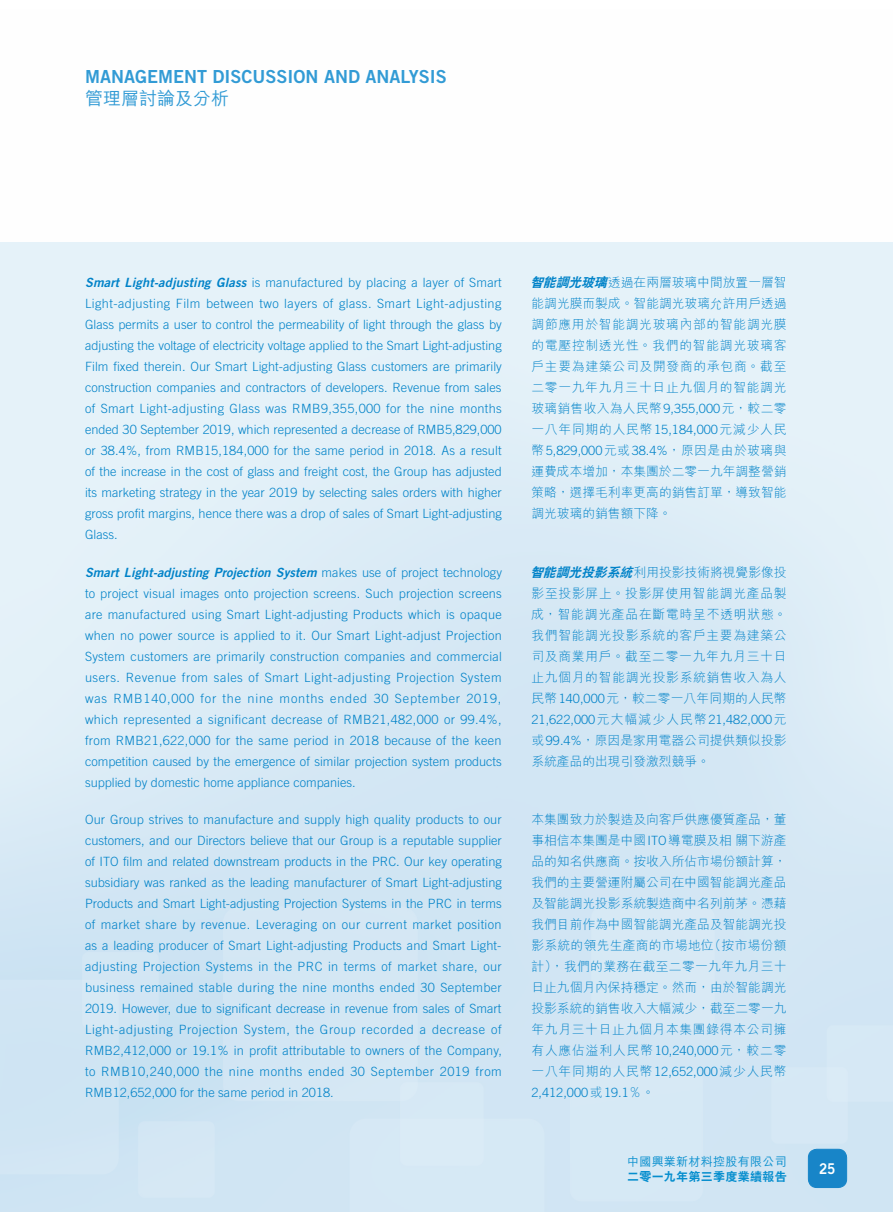
<style>
.page{position:relative;width:893px;height:1212px;background:#fff}
.page>*{position:absolute;margin:0;border:0;box-sizing:border-box;transform-origin:0 0}
.t1{font:18px "Trade Gothic LT Std Bd 2";color:#329bd5}
.t2{font:500 18px "M Hei HK";color:#329bd5}
.t3{font:14.85px "Trade Gothic LT Std Bd 2";color:#fff;scale:.91 1}
.t4{font:300 12.75px/21px "Trade Gothic LT Std";color:#0082c8;text-align:justify}
.t5{font:300 12.75px/21px "M Hei HK";letter-spacing:.055em;color:#0082c8;text-align:justify}
.t6{font:12.75px "Trade Gothic LT Std Bd 2 Obl";letter-spacing:.005em;color:#0082c8}
.t7{font:300 12.75px/21px "M Hei HK";letter-spacing:.005em;color:#0082c8}
.t8{font:500 12px "M Hei HK";letter-spacing:.025em;color:#068ece}
.t9{font:800 12px "C Hei 2 HK";letter-spacing:.025em;color:#068ece}
.s1{font-family:"Trade Gothic LT Std Bd 2 Obl";font-weight:400}
.s2{font-family:"Trade Gothic LT Std";font-weight:300}
.s3{font-family:"C Hei 2 HK";font-weight:800;font-style:italic}
.s4{font-family:"Trade Gothic LT Std"}
.s5{font-family:"M Hei HK"}
</style>
<div class="page">
<div style="left:0;top:242px;width:893px;height:970px;background:linear-gradient(to right,#daebf6,#d8eaf5)"></div>
<h1 class="t1" style="left:85px;top:65px;width:363px">MANAGEMENT DISCUSSION AND ANALYSIS</h1>
<h1 class="t2" style="left:85px;top:85px;width:145px">管理層討論及分析</h1>
<p class="t4" style="left:85px;top:272px;width:418px"><span class="s1">Smart Light-adjusting Glass</span> is manufactured by placing a layer of Smart Light-adjusting Film between two layers of glass. Smart Light-adjusting Glass permits a user to control the permeability of light through the glass by adjusting the voltage of electricity voltage applied to the Smart Light-adjusting Film fixed therein. Our Smart Light-adjusting Glass customers are primarily construction companies and contractors of developers. Revenue from sales of Smart Light-adjusting Glass was RMB9,355,000 for the nine months ended 30 September 2019, which represented a decrease of RMB5,829,000 or 38.4%, from RMB15,184,000 for the same period in 2018. As a result of the increase in the cost of glass and freight cost, the Group has adjusted its marketing strategy in the year 2019 by selecting sales orders with higher gross profit margins, hence there was a drop of sales of Smart Light-adjusting Glass.</p>
<p class="t6" style="left:85px;top:564px;width:418px">Smart Light-adjusting Projection System <span class="s2">makes use of project technology</span></p>
<p class="t4" style="left:85px;top:582px;width:418px">to project visual images onto projection screens. Such projection screens are manufactured using Smart Light-adjusting Products which is opaque when no power source is applied to it. Our Smart Light-adjust Projection System customers are primarily construction companies and commercial users. Revenue from sales of Smart Light-adjusting Projection System was RMB140,000 for the nine months ended 30 September 2019, which represented a significant decrease of RMB21,482,000 or 99.4%, from RMB21,622,000 for the same period in 2018 because of the keen competition caused by the emergence of similar projection system products supplied by domestic home appliance companies.</p>
<p class="t4" style="left:85px;top:809px;width:418px">Our Group strives to manufacture and supply high quality products to our customers, and our Directors believe that our Group is a reputable supplier of ITO film and related downstream products in the PRC. Our key operating subsidiary was ranked as the leading manufacturer of Smart Light-adjusting Products and Smart Light-adjusting Projection Systems in the PRC in terms of market share by revenue. Leveraging on our current market position as a leading producer of Smart Light-adjusting Products and Smart Light&shy;adjusting Projection Systems in the PRC in terms of market share, our business remained stable during the nine months ended 30 September 2019. However, due to significant decrease in revenue from sales of Smart Light-adjusting Projection System, the Group recorded a decrease of RMB2,412,000 or 19.1% in profit attributable to owners of the Company, to RMB10,240,000 the nine months ended 30 September 2019 from RMB12,652,000 for the same period in 2018.</p>
<p class="t5" style="left:530px;top:272px;width:258px"><span class="s3">智能調光玻璃</span>透過在兩層玻璃中間放置一層智能調光膜而製成。智能調光玻璃允許用戶透過調節應用於智能調光玻璃內部的智能調光膜的電壓控制透光性。我們的智能調光玻璃客戶主要為建築公司及開發商的承包商。截至二零一九年九月三十日止九個月的智能調光玻璃銷售收入為人民幣<span class="s4">9,355,000</span>元，較二零一八年同期的人民幣<span class="s4">15,184,000</span>元減少人民</p>
<p class="t4" style="left:531px;top:440px;width:257px"><span class="s5">幣</span>5,829,000<span class="s5">元或</span>38.4%<span class="s5">，原因是由於玻璃與</span></p>
<p class="t5" style="left:531px;top:461px;width:257px">運費成本增加，本集團於二零一九年調整營銷策略，選擇毛利率更高的銷售訂單，導致智能調光玻璃的銷售額下降。</p>
<p class="t5" style="left:530px;top:561px;width:258px"><span class="s3">智能調光投影系統</span>利用投影技術將視覺影像投影至投影屏上。投影屏使用智能調光產品製成，智能調光產品在斷電時呈不透明狀態。我們智能調光投影系統的客戶主要為建築公司及商業用戶。截至二零一九年九月三十日止九個月的智能調光投影系統銷售收入為人民幣<span class="s4">140,000</span>元，較二零一八年同期的人民幣</p>
<p class="t4" style="left:531px;top:708px;width:257px">21,622,000<span class="s5">元大幅減少人民幣</span>21,482,000<span class="s5">元</span></p>
<p class="t7" style="left:531px;top:729px;width:257px">或<span class="s4">99.4%</span>，原因是家用電器公司提供類似投影系統產品的出現引發激烈競爭。</p>
<p class="t5" style="left:531px;top:809px;width:257px">本集團致力於製造及向客戶供應優質產品，董事相信本集團是中國<span class="s4">ITO</span>導電膜及相關下游產品的知名供應商。按收入所佔市場份額計算，我們的主要營運附屬公司在中國智能調光產品及智能調光投影系統製造商中名列前茅。憑藉我們目前作為中國智能調光產品及智能調光投影系統的領先生產商的市場地位（按市場份額計），我們的業務在截至二零一九年九月三十日止九個月內保持穩定。然而，由於智能調光投影系統的銷售收入大幅減少，截至二零一九年九月三十日止九個月本集團錄得本公司擁有人應佔溢利人民幣<span class="s4">10,240,000</span>元，較二零一八年同期的人民幣<span class="s4">12,652,000</span>減少人民幣</p>
<p class="t4" style="left:531px;top:1082px;width:124px">2,412,000<span class="s5">或</span>19.1<span class="s5">％。</span></p>
<p class="t8" style="left:627px;top:1153px;width:161px">中國興業新材料控股有限公司</p>
<p class="t9" style="left:627px;top:1170px;width:161px">二零一九年第三季度業績報告</p>
<p class="t3" style="left:819px;top:1159px;width:20px">25</p>
</div>
